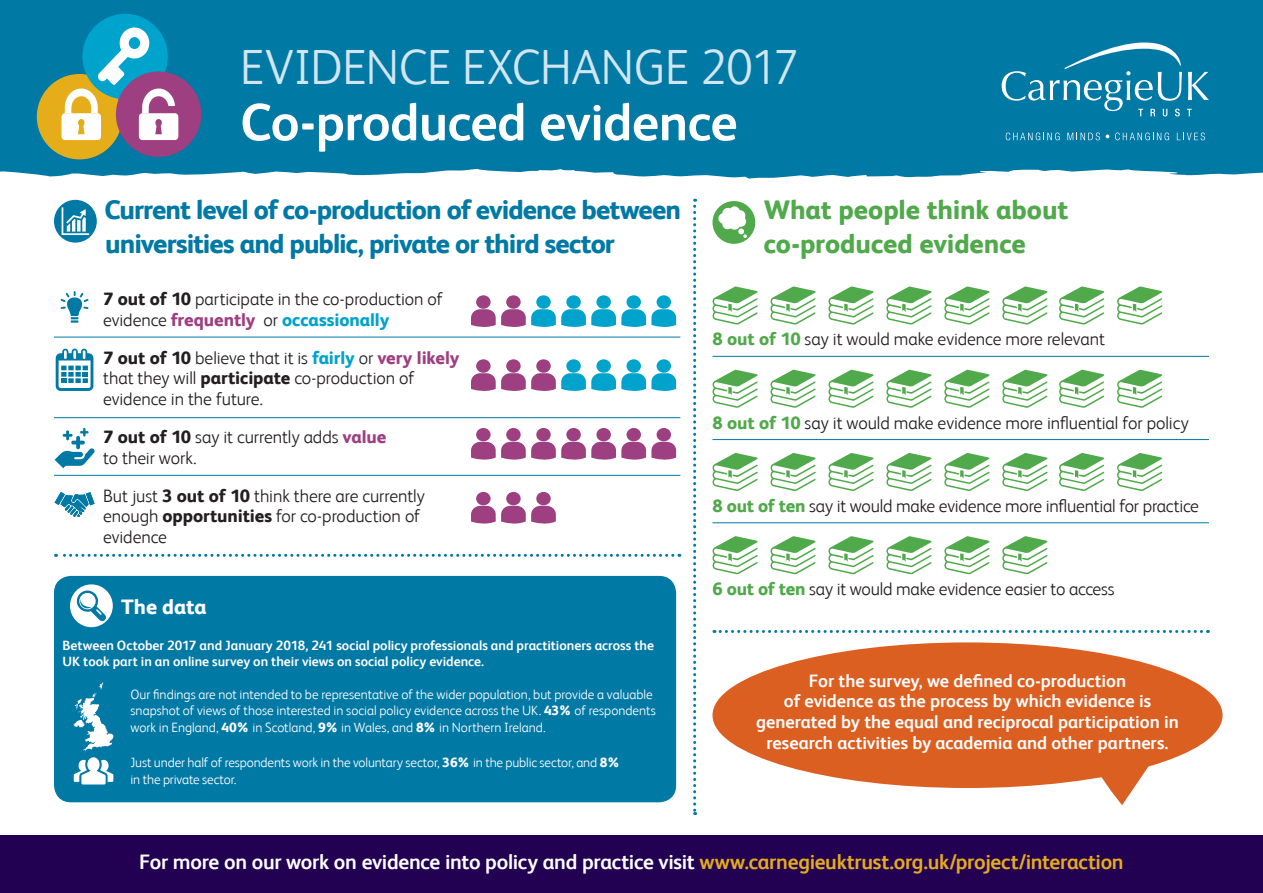
<style>
.page{position:relative;width:1263px;height:893px;background:#fff}
.page>*{position:absolute;margin:0;border:0;box-sizing:border-box;transform-origin:0 0}
.t1{font:700 52.5px "FS Albert";letter-spacing:-.01em;color:#fff}
.t2{font:300 49.5px "FS Albert";letter-spacing:-.005em;color:#d1e6f0}
.t3{font:800 27px/33.6px "FS Albert";letter-spacing:-.035em;color:#0079a5}
.t4{font:800 27px/33.6px "FS Albert";letter-spacing:-.005em;color:#50a94a}
.t5{font:700 21px "FS Albert";letter-spacing:-.015em;color:#fff}
.t6{font:800 21px "FS Albert";letter-spacing:-.005em;color:#fff}
.t7{font:300 18px/20.9px "FS Albert";letter-spacing:-.005em;color:#231f20}
.t8{font:700 18px/20.9px "FS Albert";letter-spacing:-.005em;color:#fff;text-align:center}
.t9{font:300 13.5px/16.4px "FS Albert";letter-spacing:-.005em;color:#fff}
.t10{font:700 13.5px/16.4px "FS Albert";color:#fff}
.s1{font-weight:800}
.s2{font-weight:800;color:#9d3f80}
.s3{font-weight:800;color:#00a3cb}
.s4{font-weight:800;color:#50a94a}
.s5{color:#e5ad1a}
</style>
<div class="page">
<div style="left:0;top:835px;width:1263px;height:58px;background:#220152"></div>
<div style="left:0;top:0;width:1263px;height:179px;background:#0079a5"></div>
<svg style="left:1006px;top:133px;width:54px;height:7px"></svg>
<svg style="left:1067px;top:133px;width:33px;height:7px"></svg>
<svg style="left:1115px;top:133px;width:54px;height:7px"></svg>
<svg style="left:1177px;top:133px;width:28px;height:7px"></svg>
<svg style="left:1002px;top:42px;width:207px;height:74px;background:#228bb1"></svg>
<div style="left:54px;top:576px;width:622px;height:226px;background:#0079a5;border-radius:17px"></div>
<div style="left:70px;top:584px;width:43px;height:43px;background:#fff;border-radius:50%"></div>
<svg style="left:75px;top:590px;width:31px;height:31px"></svg>
<svg style="left:73px;top:682px;width:40px;height:69px"></svg>
<svg style="left:74px;top:757px;width:39px;height:27px"></svg>
<hr style="left:712px;top:356px;width:497px;height:1px;background:#0079a5">
<hr style="left:712px;top:439px;width:497px;height:1px;background:#0079a5">
<hr style="left:712px;top:522px;width:497px;height:1px;background:#0079a5">
<div style="left:712px;top:201px;width:43px;height:43px;background:#50a94a;border-radius:50%"></div>
<svg style="left:718px;top:206px;width:29px;height:32px"></svg>
<svg style="left:712px;top:286px;width:46px;height:39px"></svg>
<svg style="left:828px;top:286px;width:46px;height:39px"></svg>
<svg style="left:944px;top:286px;width:46px;height:39px"></svg>
<svg style="left:770px;top:286px;width:46px;height:39px"></svg>
<svg style="left:886px;top:286px;width:46px;height:39px"></svg>
<svg style="left:1002px;top:286px;width:46px;height:39px"></svg>
<svg style="left:1059px;top:286px;width:45px;height:39px"></svg>
<svg style="left:1117px;top:286px;width:45px;height:39px"></svg>
<svg style="left:712px;top:370px;width:46px;height:38px"></svg>
<svg style="left:828px;top:370px;width:46px;height:38px"></svg>
<svg style="left:944px;top:370px;width:46px;height:38px"></svg>
<svg style="left:770px;top:370px;width:46px;height:38px"></svg>
<svg style="left:886px;top:370px;width:46px;height:38px"></svg>
<svg style="left:1002px;top:370px;width:46px;height:38px"></svg>
<svg style="left:1059px;top:370px;width:45px;height:38px"></svg>
<svg style="left:1117px;top:370px;width:45px;height:38px"></svg>
<svg style="left:712px;top:453px;width:46px;height:38px"></svg>
<svg style="left:828px;top:453px;width:46px;height:38px"></svg>
<svg style="left:944px;top:453px;width:46px;height:38px"></svg>
<svg style="left:770px;top:453px;width:46px;height:38px"></svg>
<svg style="left:886px;top:453px;width:46px;height:38px"></svg>
<svg style="left:1002px;top:453px;width:46px;height:38px"></svg>
<svg style="left:1059px;top:453px;width:45px;height:38px"></svg>
<svg style="left:1117px;top:453px;width:45px;height:38px"></svg>
<svg style="left:712px;top:536px;width:46px;height:38px"></svg>
<svg style="left:828px;top:536px;width:46px;height:38px"></svg>
<svg style="left:944px;top:536px;width:46px;height:38px"></svg>
<svg style="left:770px;top:536px;width:46px;height:38px"></svg>
<svg style="left:886px;top:536px;width:46px;height:38px"></svg>
<svg style="left:1002px;top:536px;width:46px;height:38px"></svg>
<div style="left:37px;top:74px;width:85px;height:85px;background:#e5ad1a;border-radius:50%"></div>
<div style="left:82px;top:14px;width:86px;height:85px;background:#00a3cb;border-radius:50%"></div>
<div style="left:116px;top:72px;width:85px;height:85px;background:#9d3f80;border-radius:50%"></div>
<svg style="left:62px;top:26px;width:116px;height:114px"></svg>
<svg style="left:56px;top:554px;width:617px;height:3px"></svg>
<svg style="left:714px;top:630px;width:487px;height:3px"></svg>
<div style="left:54px;top:200px;width:43px;height:43px;background:#0079a5;border-radius:50%"></div>
<svg style="left:62px;top:207px;width:27px;height:28px"></svg>
<svg style="left:56px;top:349px;width:37px;height:42px"></svg>
<svg style="left:55px;top:492px;width:40px;height:25px"></svg>
<svg style="left:61px;top:291px;width:27px;height:32px"></svg>
<svg style="left:55px;top:428px;width:40px;height:40px"></svg>
<div style="left:476px;top:295px;width:15px;height:14px;background:#9d3f80;border-radius:50%"></div>
<div style="left:536px;top:295px;width:15px;height:14px;background:#00a3cb;border-radius:50%"></div>
<div style="left:596px;top:295px;width:15px;height:14px;background:#00a3cb;border-radius:50%"></div>
<div style="left:506px;top:295px;width:15px;height:14px;background:#9d3f80;border-radius:50%"></div>
<div style="left:566px;top:295px;width:15px;height:14px;background:#00a3cb;border-radius:50%"></div>
<div style="left:626px;top:295px;width:15px;height:14px;background:#00a3cb;border-radius:50%"></div>
<svg style="left:471px;top:309px;width:205px;height:18px"></svg>
<div style="left:656px;top:295px;width:15px;height:14px;background:#00a3cb;border-radius:50%"></div>
<div style="left:476px;top:359px;width:15px;height:14px;background:#9d3f80;border-radius:50%"></div>
<div style="left:536px;top:359px;width:15px;height:14px;background:#9d3f80;border-radius:50%"></div>
<div style="left:596px;top:359px;width:15px;height:14px;background:#00a3cb;border-radius:50%"></div>
<div style="left:506px;top:359px;width:15px;height:14px;background:#9d3f80;border-radius:50%"></div>
<div style="left:566px;top:359px;width:15px;height:14px;background:#00a3cb;border-radius:50%"></div>
<div style="left:626px;top:359px;width:15px;height:14px;background:#00a3cb;border-radius:50%"></div>
<svg style="left:471px;top:373px;width:205px;height:18px"></svg>
<div style="left:656px;top:359px;width:15px;height:14px;background:#00a3cb;border-radius:50%"></div>
<div style="left:476px;top:428px;width:15px;height:13px;background:#9d3f80;border-radius:50%"></div>
<div style="left:536px;top:428px;width:15px;height:13px;background:#9d3f80;border-radius:50%"></div>
<div style="left:596px;top:428px;width:15px;height:13px;background:#9d3f80;border-radius:50%"></div>
<div style="left:506px;top:428px;width:15px;height:13px;background:#9d3f80;border-radius:50%"></div>
<div style="left:566px;top:428px;width:15px;height:13px;background:#9d3f80;border-radius:50%"></div>
<div style="left:626px;top:428px;width:15px;height:13px;background:#9d3f80;border-radius:50%"></div>
<svg style="left:471px;top:442px;width:205px;height:18px"></svg>
<div style="left:656px;top:428px;width:15px;height:13px;background:#9d3f80;border-radius:50%"></div>
<div style="left:476px;top:492px;width:15px;height:13px;background:#9d3f80;border-radius:50%"></div>
<div style="left:536px;top:492px;width:15px;height:13px;background:#9d3f80;border-radius:50%"></div>
<svg style="left:471px;top:506px;width:85px;height:18px"></svg>
<div style="left:506px;top:492px;width:15px;height:13px;background:#9d3f80;border-radius:50%"></div>
<svg style="left:693px;top:199px;width:3px;height:616px"></svg>
<hr style="left:54px;top:337px;width:626px;height:1px;background:#0079a5">
<hr style="left:54px;top:417px;width:626px;height:1px;background:#0079a5">
<hr style="left:54px;top:475px;width:626px;height:1px;background:#0079a5">
<svg style="left:1086px;top:763px;width:74px;height:42px"></svg>
<div style="left:712px;top:642px;width:510px;height:146px;background:#dc5f22;border-radius:50%"></div>
<h2 class="t2" style="left:240px;top:38px;width:560px">EVIDENCE EXCHANGE 2017</h2>
<h1 class="t1" style="left:240px;top:92px;width:499px">Co-produced evidence</h1>
<h3 class="t3" style="left:104px;top:193px;width:578px">Current level of co-production of evidence between universities and public, private or third sector</h3>
<p class="t7" style="left:103px;top:288px;width:341px"><span class="s1">7 out of 10</span> participate in the co-production of evidence <span class="s2">frequently</span> or <span class="s3">occassionally</span></p>
<p class="t7" style="left:103px;top:347px;width:358px"><span class="s1">7 out of 10</span> believe that it is <span class="s3">fairly</span> or <span class="s2">very likely </span>that they will <span class="s1">participate</span> co-production of evidence in the future.</p>
<p class="t7" style="left:103px;top:426px;width:285px"><span class="s1">7 out of 10</span> say it currently adds <span class="s2">value </span>to their work.</p>
<p class="t7" style="left:103px;top:485px;width:323px">But just <span class="s1">3 out of 10</span> think there are currently enough <span class="s1">opportunities</span> for co-production of evidence</p>
<p class="t6" style="left:121px;top:595px;width:87px">The data</p>
<p class="t10" style="left:63px;top:637px;width:593px">Between October 2017 and January 2018, 241 social policy professionals and practitioners across the<br>UK took part in an online survey on their views on social policy evidence.</p>
<p class="t9" style="left:131px;top:686px;width:527px">Our findings are not intended to be representative of the wider population, but provide a valuable snapshot of views of those interested in social policy evidence across the UK. <span class="s1">43%</span> of respondents work in England, <span class="s1">40%</span> in Scotland, <span class="s1">9%</span> in Wales, and <span class="s1">8%</span> in Northern Ireland.</p>
<p class="t9" style="left:131px;top:754px;width:491px">Just under half of respondents work in the voluntary sector, <span class="s1">36%</span> in the public sector, and <span class="s1">8% </span>in the private sector.</p>
<h3 class="t4" style="left:764px;top:193px;width:306px">What people think about co-produced evidence</h3>
<p class="t7" style="left:712px;top:329px;width:394px"><span class="s4">8 out of 10</span> say it would make evidence more relevant</p>
<p class="t7" style="left:712px;top:412px;width:478px"><span class="s4">8 out of 10</span> say it would make evidence more influential for policy</p>
<p class="t7" style="left:712px;top:495px;width:488px"><span class="s4">8 out of ten</span> say it would make evidence more influential for practice</p>
<p class="t7" style="left:712px;top:578px;width:404px"><span class="s4">6 out of ten</span> say it would make evidence easier to access</p>
<p class="t8" style="left:756px;top:670px;width:424px">For the survey, we defined co-production<br>of evidence as the process by which evidence is generated by the equal and reciprocal participation in research activities by academia and other partners.</p>
<p class="t5" style="left:139px;top:849px;width:986px">For more on our work on evidence into policy and practice visit <span class="s5">www.carnegieuktrust.org.uk/project/interaction</span></p>
</div>
